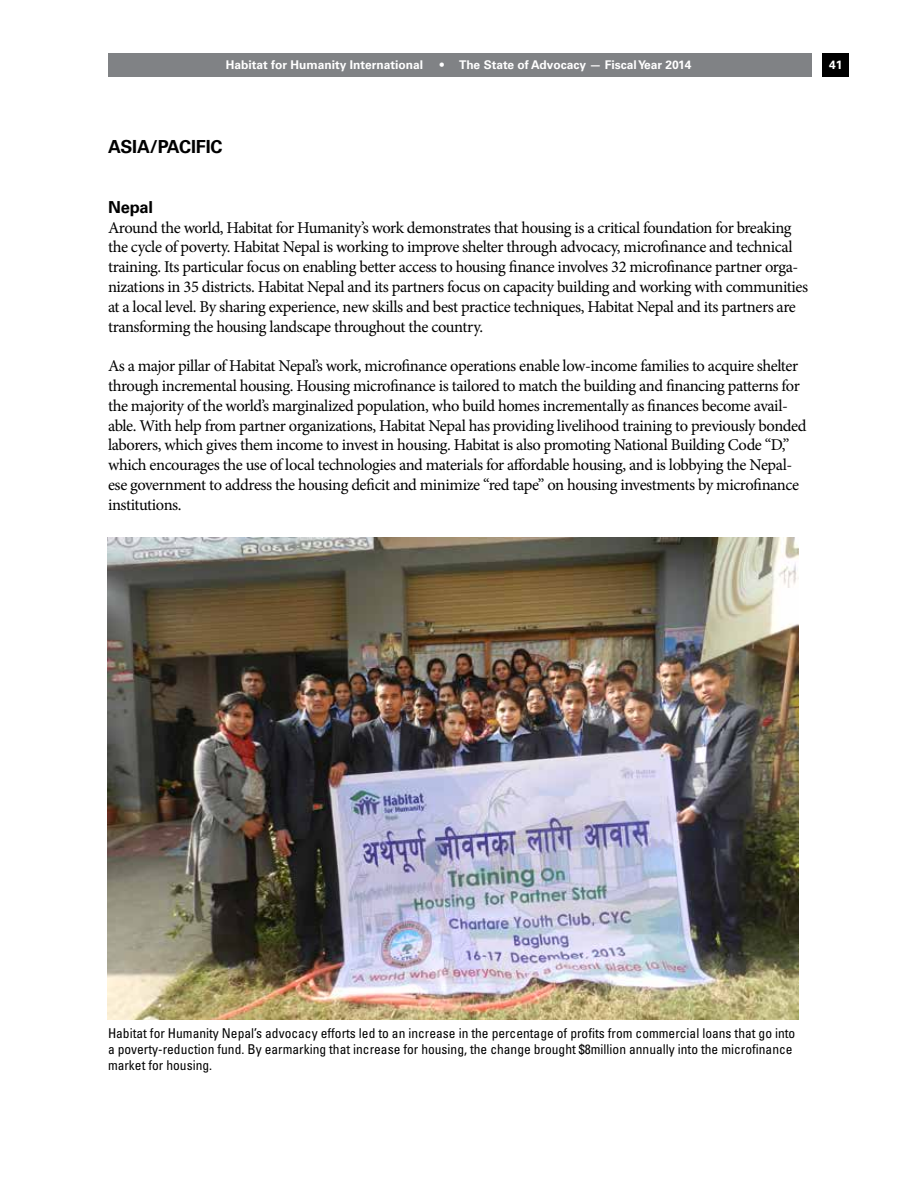
<style>
.page{position:relative;width:918px;height:1188px;background:#fff}
.page>*{position:absolute;margin:0;border:0;box-sizing:border-box;transform-origin:0 0}
.t1{font:700 18px "Univers LT Std";letter-spacing:-.01em;color:#000}
.t2{font:16.5px/19.8px "Minion Pro";letter-spacing:-.03em;color:#000}
.t3{font:700 16.5px "Univers LT Std";letter-spacing:-.01em;color:#000}
.t4{font:condensed 13.5px/16.2px "Univers LT Std";color:#000}
.t5{font:700 12px "Univers LT Std";color:#fff}
</style>
<div class="page">
<div style="left:823px;top:53px;width:26px;height:23px;background:#000"></div>
<div style="left:108px;top:53px;width:704px;height:23px;background:#808285"></div>
<img style="left:107px;top:538px;width:692px;height:482px">
<p class="t5" style="left:226px;top:58px;width:199px">Habitat for Humanity International</p>
<p class="t5" style="left:440px;top:58px;width:253px">• The State of Advocacy — Fiscal Year 2014</p>
<p class="t5" style="left:829px;top:58px;width:15px">41</p>
<p class="t1" style="left:108px;top:137px;width:116px">ASIA/PACIFIC</p>
<p class="t3" style="left:108px;top:197px;width:47px">Nepal</p>
<p class="t2" style="left:108px;top:218px;width:702px">Around the world, Habitat for Humanity’s work demonstrates that housing is a critical foundation for breaking the cycle of poverty. Habitat Nepal is working to improve shelter through advocacy, microfinance and technical training. Its particular focus on enabling better access to housing finance involves 32 microfinance partner orga&shy;nizations in 35 districts. Habitat Nepal and its partners focus on capacity building and working with communities at a local level. By sharing experience, new skills and best practice techniques, Habitat Nepal and its partners are transforming the housing landscape throughout the country.</p>
<p class="t2" style="left:108px;top:356px;width:700px">As a major pillar of Habitat Nepal’s work, microfinance operations enable low-income families to acquire shelter through incremental housing. Housing microfinance is tailored to match the building and financing patterns for the majority of the world’s marginalized population, who build homes incrementally as finances become avail&shy;able. With help from partner organizations, Habitat Nepal has providing livelihood training to previously bonded laborers, which gives them income to invest in housing. Habitat is also promoting National Building Code “D,” which encourages the use of local technologies and materials for affordable housing, and is lobbying the Nepal&shy;ese government to address the housing deficit and minimize “red tape” on housing investments by microfinance institutions.</p>
<p class="t4" style="left:108px;top:1025px;width:689px">Habitat for Humanity Nepal’s advocacy efforts led to an increase in the percentage of profits from commercial loans that go into a poverty-reduction fund. By earmarking that increase for housing, the change brought $8million annually into the microfinance market for housing.</p>
</div>
